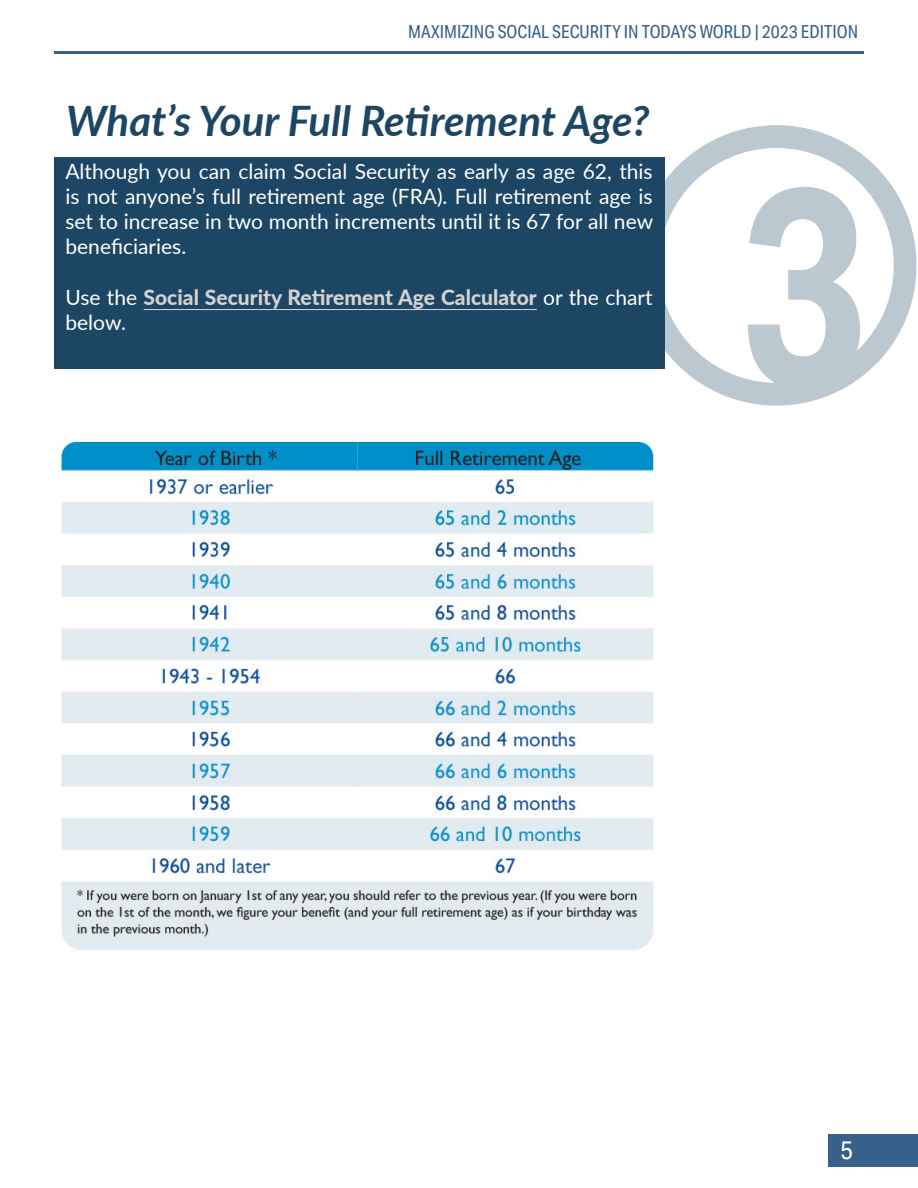
<style>
.page{position:relative;width:918px;height:1188px;background:#fff}
.page>*{position:absolute;margin:0;border:0;box-sizing:border-box;transform-origin:0 0}
.COPY_BLACK{font:italic 700 42px "Lato";color:#1d4664}
.t1{font:25.5px "Aktiv Grotesk Cd";color:#fff}
.COPY_BLACK-2{font:21px/25.2px "Lato";color:#fff;text-align:justify}
.COPY_BLACK-3{font:800 21px/25.2px "Lato";color:#d4d3d2}
.t2{font:18px "Aktiv Grotesk Cd";color:#37618a}
.s1{font-weight:400;color:#fff}
</style>
<div class="page">
<hr style="left:54px;top:51px;width:810px;height:3px;background:#37618a">
<div style="left:828px;top:1134px;width:90px;height:32px;background:#37618a"></div>
<img style="left:636px;top:125px;width:281px;height:281px">
<div style="left:54px;top:158px;width:610px;height:211px;background:#1d4664"></div>
<hr style="left:144px;top:309px;width:393px;height:1px;background:#d4d3d2">
<img style="left:61px;top:441px;width:593px;height:509px">
<p class="t2" style="left:408px;top:21px;width:451px">MAXIMIZING SOCIAL SECURITY IN TODAYS WORLD | 2023 EDITION</p>
<p class="COPY_BLACK" style="left:66px;top:90px;width:585px">What’s Your Full Retirement Age?</p>
<p class="COPY_BLACK-2" style="left:65px;top:158px;width:589px">Although you can claim Social Security as early as age 62, this is not anyone’s full retirement age (FRA). Full retirement age is set to increase in two month increments until it is 67 for all new beneficiaries.</p>
<p class="COPY_BLACK-3" style="left:65px;top:284px;width:589px"><span class="s1">Use the</span> Social Security Retirement Age Calculator <span class="s1">or the chart below.</span></p>
<p class="t1" style="left:840px;top:1135px;width:14px">5</p>
</div>
